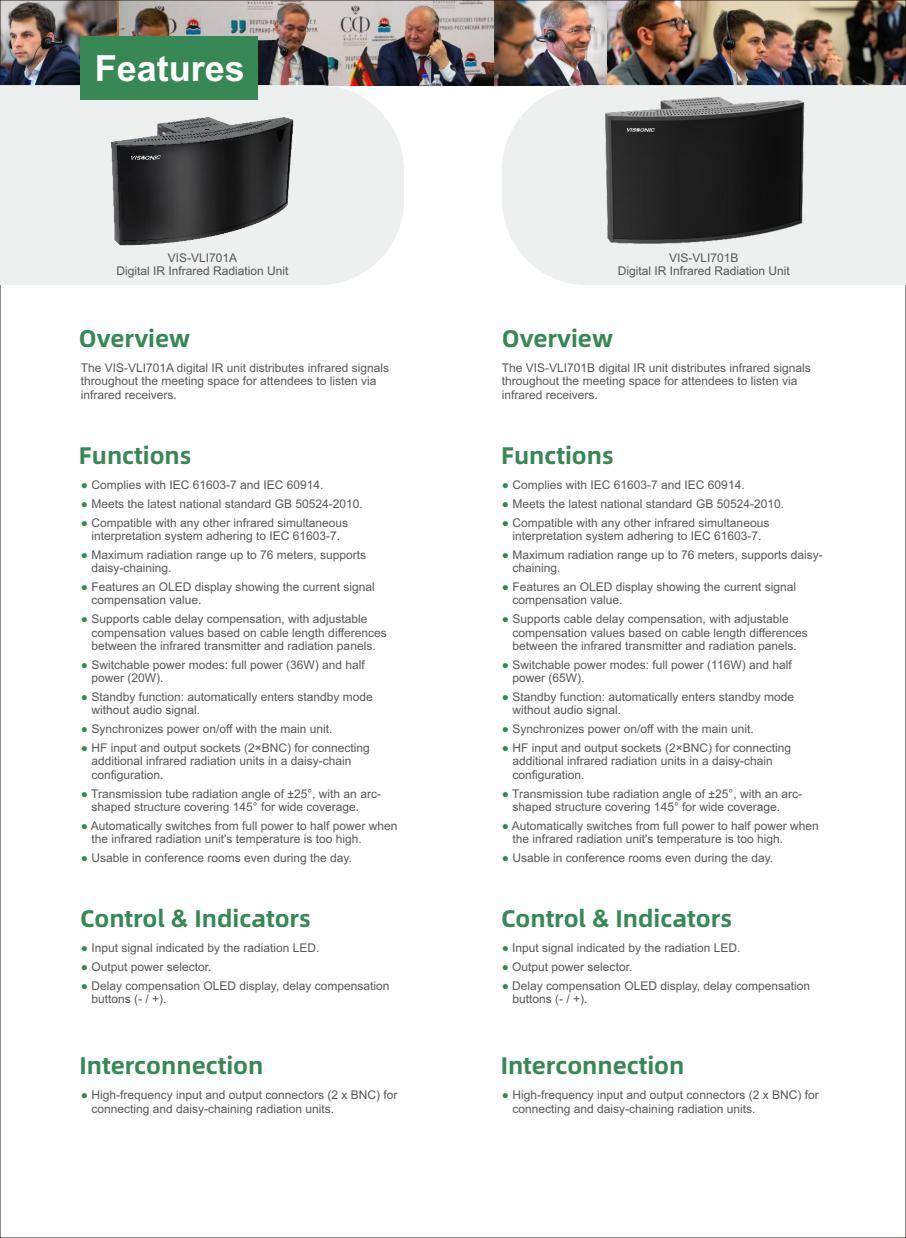
<style>
.page{position:relative;width:906px;height:1238px;background:#fff}
.page>*{position:absolute;margin:0;border:0;box-sizing:border-box;transform-origin:0 0}
.t1{font:700 36px "Arial";color:#fff}
.t2{font:24px "Alibaba Pu Hui Ti B";color:#378855}
.t3{font:12px/13.4px "Arial";color:#595857}
.s1{color:#378855}
.s2{font-family:"Arial";font-weight:700}
</style>
<div class="page">
<img style="left:117px;top:2px;width:378px;height:83px">
<img style="left:495px;top:2px;width:112px;height:83px">
<img style="left:2px;top:2px;width:115px;height:83px">
<img style="left:607px;top:2px;width:297px;height:83px">
<div style="left:0;top:85px;width:404px;height:200px;background:#eeefef"></div>
<div style="left:502px;top:85px;width:404px;height:200px;background:#eeefef"></div>
<img style="left:111px;top:118px;width:182px;height:127px">
<img style="left:602px;top:96px;width:203px;height:149px">
<div style="left:81px;top:36px;width:177px;height:64px;background:#378855"></div>
<h1 class="t1" style="left:95px;top:55px;width:152px">Features</h1>
<p class="t3" style="left:116px;top:252px;width:174px;text-align:center">VIS-VLI701A<br>Digital IR Infrared Radiation Unit</p>
<p class="t3" style="left:618px;top:252px;width:174px;text-align:center">VIS-VLI701B<br>Digital IR Infrared Radiation Unit</p>
<h2 class="t2" style="left:79px;top:326px;width:113px">Overview</h2>
<h2 class="t2" style="left:502px;top:326px;width:113px">Overview</h2>
<p class="t3" style="left:81px;top:362px;width:310px">The VIS-VLI701A digital IR unit distributes infrared signals throughout the meeting space for attendees to listen via infrared receivers.</p>
<p class="t3" style="left:502px;top:362px;width:310px">The VIS-VLI701B digital IR unit distributes infrared signals throughout the meeting space for attendees to listen via infrared receivers.</p>
<h2 class="t2" style="left:79px;top:443px;width:114px">Functions</h2>
<h2 class="t2" style="left:501px;top:443px;width:114px">Functions</h2>
<p class="t3" style="left:81px;top:479px;width:244px"><span class="s1">●</span> Complies with IEC 61603-7 and IEC 60914.</p>
<p class="t3" style="left:81px;top:498px;width:284px"><span class="s1">●</span> Meets the latest national standard GB 50524-2010.</p>
<p class="t3" style="left:81px;top:517px;width:269px;text-align:center"><span class="s1">●</span> Compatible with any other infrared simultaneous interpretation system adhering to IEC 61603-7.</p>
<p class="t3" style="left:91px;top:549px;width:276px;text-indent:-11px"><span class="s1">●</span> Maximum radiation range up to 76 meters, supports daisy-chaining.</p>
<p class="t3" style="left:91px;top:581px;width:285px;text-indent:-11px"><span class="s1">●</span> Features an OLED display showing the current signal compensation value.</p>
<p class="t3" style="left:91px;top:613px;width:297px;text-indent:-11px"><span class="s1">●</span> Supports cable delay compensation, with adjustable compensation values based on cable length differences between the infrared transmitter and radiation panels.</p>
<p class="t3" style="left:91px;top:659px;width:275px;text-indent:-11px"><span class="s1">●</span> Switchable power modes: full power (36W) and half power (20W).</p>
<p class="t3" style="left:91px;top:691px;width:283px;text-indent:-11px"><span class="s1">●</span> Standby function: automatically enters standby mode without audio signal.</p>
<p class="t3" style="left:81px;top:723px;width:253px"><span class="s1">●</span> Synchronizes power on/off with the main unit.</p>
<p class="t3" style="left:91px;top:742px;width:280px;text-indent:-11px"><span class="s1">●</span> HF input and output sockets (2×BNC) for connecting additional infrared radiation units in a daisy-chain configuration.</p>
<p class="t3" style="left:91px;top:787px;width:291px;text-indent:-11px"><span class="s1">●</span> Transmission tube radiation angle of ±25°, with an arc&shy;shaped structure covering 145° for wide coverage.</p>
<p class="t3" style="left:91px;top:820px;width:308px;text-indent:-11px"><span class="s1">●</span> Automatically switches from full power to half power when the infrared radiation unit's temperature is too high.</p>
<p class="t3" style="left:81px;top:852px;width:273px"><span class="s1">●</span> Usable in conference rooms even during the day.</p>
<p class="t3" style="left:502px;top:479px;width:244px"><span class="s1">●</span> Complies with IEC 61603-7 and IEC 60914.</p>
<p class="t3" style="left:502px;top:498px;width:284px"><span class="s1">●</span> Meets the latest national standard GB 50524-2010.</p>
<p class="t3" style="left:502px;top:517px;width:269px;text-align:center"><span class="s1">●</span> Compatible with any other infrared simultaneous interpretation system adhering to IEC 61603-7.</p>
<p class="t3" style="left:512px;top:549px;width:312px;text-indent:-11px"><span class="s1">●</span> Maximum radiation range up to 76 meters, supports daisy&shy;chaining.</p>
<p class="t3" style="left:512px;top:581px;width:285px;text-indent:-11px"><span class="s1">●</span> Features an OLED display showing the current signal compensation value.</p>
<p class="t3" style="left:512px;top:613px;width:297px;text-indent:-11px"><span class="s1">●</span> Supports cable delay compensation, with adjustable compensation values based on cable length differences between the infrared transmitter and radiation panels.</p>
<p class="t3" style="left:512px;top:659px;width:281px;text-indent:-11px"><span class="s1">●</span> Switchable power modes: full power (116W) and half power (65W).</p>
<p class="t3" style="left:512px;top:691px;width:283px;text-indent:-11px"><span class="s1">●</span> Standby function: automatically enters standby mode without audio signal.</p>
<p class="t3" style="left:502px;top:723px;width:253px"><span class="s1">●</span> Synchronizes power on/off with the main unit.</p>
<p class="t3" style="left:512px;top:742px;width:280px;text-indent:-11px"><span class="s1">●</span> HF input and output sockets (2×BNC) for connecting additional infrared radiation units in a daisy-chain configuration.</p>
<p class="t3" style="left:512px;top:787px;width:291px;text-indent:-11px"><span class="s1">●</span> Transmission tube radiation angle of ±25°, with an arc&shy;shaped structure covering 145° for wide coverage.</p>
<p class="t3" style="left:512px;top:820px;width:308px;text-indent:-11px"><span class="s1">●</span> Automatically switches from full power to half power when the infrared radiation unit's temperature is too high.</p>
<p class="t3" style="left:502px;top:852px;width:273px"><span class="s1">●</span> Usable in conference rooms even during the day.</p>
<h2 class="t2" style="left:80px;top:906px;width:232px">Control <span class="s2">&amp;</span> Indicators</h2>
<p class="t3" style="left:81px;top:942px;width:240px"><span class="s1">●</span> Input signal indicated by the radiation LED.</p>
<p class="t3" style="left:81px;top:961px;width:132px"><span class="s1">●</span> Output power selector.</p>
<p class="t3" style="left:91px;top:980px;width:299px;text-indent:-11px"><span class="s1">●</span> Delay compensation OLED display, delay compensation buttons (- / +).</p>
<h2 class="t2" style="left:501px;top:906px;width:232px">Control <span class="s2">&amp;</span> Indicators</h2>
<p class="t3" style="left:502px;top:942px;width:240px"><span class="s1">●</span> Input signal indicated by the radiation LED.</p>
<p class="t3" style="left:502px;top:961px;width:132px"><span class="s1">●</span> Output power selector.</p>
<p class="t3" style="left:512px;top:980px;width:299px;text-indent:-11px"><span class="s1">●</span> Delay compensation OLED display, delay compensation buttons (- / +).</p>
<h2 class="t2" style="left:80px;top:1053px;width:185px">Interconnection</h2>
<h2 class="t2" style="left:501px;top:1053px;width:185px">Interconnection</h2>
<p class="t3" style="left:91px;top:1089px;width:308px;text-indent:-11px"><span class="s1">●</span> High-frequency input and output connectors (2 x BNC) for connecting and daisy-chaining radiation units.</p>
<p class="t3" style="left:512px;top:1089px;width:308px;text-indent:-11px"><span class="s1">●</span> High-frequency input and output connectors (2 x BNC) for connecting and daisy-chaining radiation units.</p>
</div>
